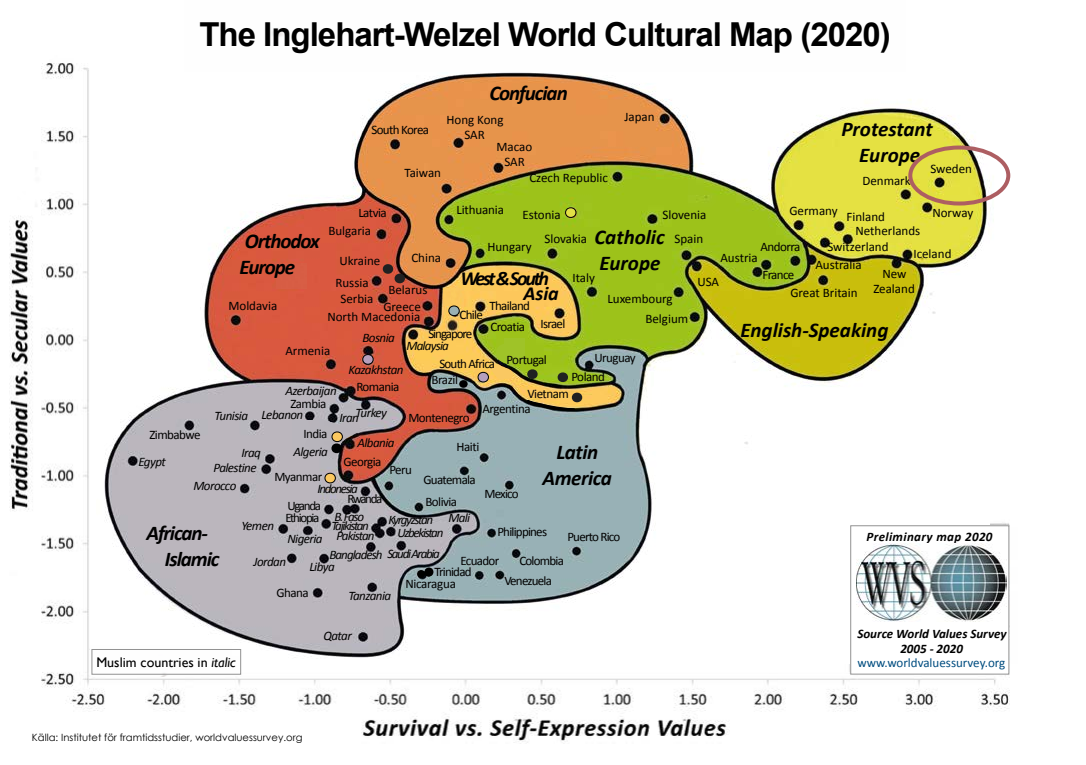
<style>
.page{position:relative;width:1086px;height:765px;background:#fff}
.page>*{position:absolute;margin:0;border:0;box-sizing:border-box;transform-origin:0 0}
.t1{font:700 33px "Arial";letter-spacing:-.03em;color:#000}
.t2{font:italic 700 21px/26px "Calibri";color:#000;text-align:center}
.t3{font:italic 700 21px/26px "Calibri";letter-spacing:-.05em;color:#000}
.t4{font:italic 700 21px/26px "Calibri";letter-spacing:-.02em;color:#000;text-align:center}
.t5{font:italic 700 20px "Calibri";letter-spacing:-.11em;color:#000}
.t6{font:14px "Gill Sans";color:#000}
.t7{font:13px/15px "Calibri";color:#000}
.t8{font:italic 13px/18px "Calibri";letter-spacing:-.045em;color:#000}
.t9{font:13px "Calibri";letter-spacing:-.02em;color:#000}
.t10{font:13px "Calibri";letter-spacing:-.04em;color:#000}
.t11{font:13px "Calibri";letter-spacing:-.06em;color:#000}
.t12{font:italic 13px "Calibri";letter-spacing:-.1em;color:#000}
.t13{font:13px "Calibri";letter-spacing:-.05em;color:#000}
.t14{font:italic 700 13px/15px "Calibri";color:#000;text-align:center}
.t15{font:italic 13px "Calibri";letter-spacing:-.07em;color:#000}
.t16{font:13px "Calibri";color:#004d80}
.t17{font:italic 700 13px "Calibri";letter-spacing:.03em;color:#000}
.t18{font:13px/12px "Calibri";letter-spacing:-.1em;color:#000}
.t19{font:13px/19px "Calibri";letter-spacing:-.08em;color:#000}
.t20{font:10px "Century Gothic";color:#000}
.s1{font-style:italic}
</style>
<div class="page">
<img style="left:9px;top:63px;width:1002px;height:680px">
<img style="left:96px;top:63px;width:894px;height:601px">
<img style="left:444px;top:288px;width:16px;height:17px">
<svg style="left:459px;top:380px;width:9px;height:8px"></svg>
<div style="left:851px;top:526px;width:158px;height:148px;background:#fff"></div>
<div style="left:850px;top:525px;width:159px;height:149px;border:1px solid #929292"></div>
<img style="left:857px;top:543px;width:149px;height:78px">
<svg style="left:564px;top:206px;width:13px;height:13px"></svg>
<svg style="left:322px;top:471px;width:14px;height:17px"></svg>
<svg style="left:361px;top:353px;width:13px;height:13px"></svg>
<img style="left:184px;top:29px;width:722px;height:42px">
<svg style="left:417px;top:567px;width:17px;height:11px"></svg>
<svg style="left:382px;top:264px;width:24px;height:20px"></svg>
<img style="left:277px;top:264px;width:30px;height:25px">
<svg style="left:557px;top:372px;width:12px;height:11px"></svg>
<img style="left:91px;top:645px;width:141px;height:11px">
<img style="left:91px;top:656px;width:149px;height:20px">
<svg style="left:525px;top:392px;width:83px;height:18px"></svg>
<img style="left:504px;top:338px;width:21px;height:1px">
<svg style="left:475px;top:339px;width:63px;height:45px;background:#a9aa38"></svg>
<img style="left:293px;top:421px;width:12px;height:29px">
<img style="left:305px;top:417px;width:36px;height:38px">
<img style="left:309px;top:421px;width:36px;height:38px">
<img style="left:327px;top:424px;width:22px;height:22px">
<img style="left:333px;top:420px;width:22px;height:21px">
<img style="left:341px;top:417px;width:21px;height:21px">
<svg style="left:330px;top:430px;width:13px;height:24px"></svg>
<svg style="left:308px;top:417px;width:13px;height:13px"></svg>
<div style="left:92px;top:649px;width:149px;height:26px;border:1px solid #929292"></div>
<svg style="left:445px;top:301px;width:15px;height:30px"></svg>
<div style="left:908px;top:146px;width:102px;height:60px;border:4px solid #ad5e62;border-radius:50%"></div>
<h1 class="t1" style="left:199px;top:12px;width:693px">The Inglehart-Welzel World Cultural Map (2020)</h1>
<h2 class="t3" style="left:489px;top:80px;width:80px">Confucian</h2>
<p class="t9" style="left:624px;top:108px;width:32px">Japan</p>
<p class="t7" style="left:446px;top:112px;width:59px;text-align:center">Hong Kong<br>SAR</p>
<h2 class="t2" style="left:841px;top:116px;width:93px">Protestant<br>Europe</h2>
<p class="t13" style="left:371px;top:121px;width:59px">South Korea</p>
<p class="t9" style="left:404px;top:164px;width:38px">Taiwan</p>
<p class="t7" style="left:496px;top:139px;width:37px;text-align:center">Macao<br>SAR</p>
<p class="t9" style="left:930px;top:160px;width:43px">Sweden</p>
<p class="t9" style="left:932px;top:204px;width:42px">Norway</p>
<p class="t7" style="left:529px;top:170px;width:80px">Czech Republic</p>
<p class="t7" style="left:862px;top:173px;width:50px">Denmark</p>
<p class="t9" style="left:456px;top:201px;width:49px">Lithuania</p>
<p class="t7" style="left:789px;top:203px;width:50px">Germany</p>
<p class="t7" style="left:827px;top:239px;width:63px">Switzerland</p>
<p class="t9" style="left:358px;top:204px;width:30px">Latvia</p>
<p class="t7" style="left:522px;top:207px;width:40px">Estonia</p>
<p class="t7" style="left:662px;top:207px;width:45px">Slovenia</p>
<p class="t7" style="left:855px;top:210px;width:66px;line-height:14px;text-indent:-9px">Finland<br>Netherlands</p>
<p class="t7" style="left:913px;top:246px;width:40px">Iceland</p>
<p class="t7" style="left:328px;top:223px;width:44px">Bulgaria</p>
<h2 class="t2" style="left:594px;top:224px;width:72px;text-align:left">Catholic<br>Europe</h2>
<h2 class="t3" style="left:239px;top:228px;width:82px">Orthodox<br>Europe</h2>
<p class="t7" style="left:544px;top:231px;width:44px">Slovakia</p>
<p class="t9" style="left:674px;top:230px;width:30px">Spain</p>
<p class="t10" style="left:760px;top:238px;width:41px">Andorra</p>
<p class="t7" style="left:487px;top:239px;width:46px">Hungary</p>
<p class="t7" style="left:339px;top:253px;width:43px">Ukraine</p>
<p class="t9" style="left:411px;top:249px;width:31px">China</p>
<p class="t7" style="left:720px;top:250px;width:39px">Austria</p>
<p class="t7" style="left:790px;top:251px;width:73px;line-height:28px;text-indent:25px">Australia<br>Great Britain</p>
<p class="t9" style="left:697px;top:273px;width:23px">USA</p>
<p class="t7" style="left:873px;top:266px;width:43px;text-align:center">New<br>Zealand</p>
<p class="t9" style="left:762px;top:266px;width:33px">France</p>
<h3 class="t5" style="left:460px;top:266px;width:90px">West &amp; South</h3>
<p class="t19" style="left:428px;top:305px;width:56px;text-indent:31px">Chile<br>Singapore</p>
<p class="t8" style="left:406px;top:336px;width:44px">Malaysia</p>
<p class="t9" style="left:572px;top:269px;width:24px">Italy</p>
<p class="t9" style="left:335px;top:274px;width:35px">Russia</p>
<p class="t7" style="left:383px;top:281px;width:46px;line-height:17px;text-align:center">Belarus<br>Greece</p>
<h3 class="t5" style="left:523px;top:281px;width:37px">Asia</h3>
<p class="t7" style="left:327px;top:290px;width:94px;line-height:18px;text-indent:13px">Serbia<br>North Macedonia</p>
<p class="t7" style="left:285px;top:343px;width:46px">Armenia</p>
<p class="t10" style="left:356px;top:378px;width:45px">Romania</p>
<p class="t7" style="left:645px;top:289px;width:44px;line-height:20px;text-indent:-38px">Luxembourg<br>Belgium</p>
<p class="t13" style="left:489px;top:297px;width:42px">Thailand</p>
<p class="t7" style="left:228px;top:298px;width:50px">Moldavia</p>
<p class="t9" style="left:540px;top:315px;width:27px">Israel</p>
<p class="t10" style="left:490px;top:318px;width:36px">Croatia</p>
<h2 class="t2" style="left:740px;top:317px;width:150px">English-Speaking</h2>
<p class="t8" style="left:362px;top:328px;width:34px">Bosnia</p>
<p class="t10" style="left:594px;top:349px;width:43px">Uruguay</p>
<p class="t10" style="left:506px;top:351px;width:42px">Portugal</p>
<p class="t11" style="left:439px;top:355px;width:57px">South Africa</p>
<p class="t8" style="left:348px;top:360px;width:57px">Kazakhstan</p>
<p class="t9" style="left:571px;top:368px;width:35px">Poland</p>
<p class="t9" style="left:431px;top:371px;width:28px">Brazil</p>
<p class="t8" style="left:285px;top:381px;width:53px">Azerbaijan</p>
<p class="t10" style="left:527px;top:385px;width:43px">Vietnam</p>
<p class="t9" style="left:290px;top:395px;width:38px">Zambia</p>
<p class="t9" style="left:482px;top:400px;width:50px">Argentina</p>
<p class="t8" style="left:261px;top:405px;width:43px">Lebanon</p>
<p class="t8" style="left:355px;top:403px;width:33px">Turkey</p>
<p class="t8" style="left:214px;top:406px;width:35px">Tunisia</p>
<p class="t8" style="left:339px;top:408px;width:21px">Iran</p>
<p class="t10" style="left:408px;top:409px;width:63px">Montenegro</p>
<p class="t9" style="left:303px;top:425px;width:26px">India</p>
<p class="t10" style="left:149px;top:426px;width:53px">Zimbabwe</p>
<p class="t8" style="left:138px;top:452px;width:29px">Egypt</p>
<p class="t8" style="left:357px;top:433px;width:39px">Albania</p>
<p class="t10" style="left:343px;top:453px;width:40px">Georgia</p>
<p class="t9" style="left:456px;top:438px;width:25px">Haiti</p>
<p class="t13" style="left:423px;top:471px;width:54px">Guatemala</p>
<h2 class="t4" style="left:542px;top:439px;width:71px">Latin<br>America</h2>
<p class="t8" style="left:293px;top:442px;width:36px">Algeria</p>
<p class="t8" style="left:241px;top:443px;width:21px">Iraq</p>
<p class="t8" style="left:193px;top:458px;width:65px;text-indent:20px">Palestine<br>Morocco</p>
<p class="t9" style="left:389px;top:461px;width:24px">Peru</p>
<p class="t10" style="left:274px;top:468px;width:49px">Myanmar</p>
<p class="t12" style="left:317px;top:480px;width:42px">Indonesia</p>
<p class="t9" style="left:484px;top:485px;width:36px">Mexico</p>
<p class="t11" style="left:497px;top:523px;width:51px">Philippines</p>
<p class="t11" style="left:519px;top:552px;width:46px">Colombia</p>
<p class="t9" style="left:347px;top:490px;width:36px">Rwanda</p>
<p class="t8" style="left:334px;top:507px;width:31px">B.Faso</p>
<p class="t10" style="left:425px;top:493px;width:33px">Bolivia</p>
<p class="t18" style="left:285px;top:500px;width:37px">Uganda<br>Ethiopia</p>
<p class="t8" style="left:448px;top:508px;width:23px">Mali</p>
<p class="t12" style="left:388px;top:511px;width:46px">Kyrgyzstan</p>
<p class="t12" style="left:331px;top:517px;width:39px">Tajikistan</p>
<p class="t8" style="left:241px;top:516px;width:34px">Yemen</p>
<p class="t8" style="left:253px;top:552px;width:34px">Jordan</p>
<h2 class="t3" style="left:165px;top:520px;width:56px;text-indent:-19px">African-<br>Islamic</h2>
<p class="t12" style="left:397px;top:524px;width:48px">Uzbekistan</p>
<p class="t15" style="left:336px;top:527px;width:40px">Pakistan</p>
<p class="t11" style="left:567px;top:528px;width:55px">Puerto Rico</p>
<p class="t8" style="left:309px;top:524px;width:27px;line-height:28px;text-indent:-22px">Nigeria<br>Libya</p>
<p class="t9" style="left:276px;top:584px;width:34px">Ghana</p>
<p class="t8" style="left:323px;top:626px;width:30px">Qatar</p>
<p class="t15" style="left:329px;top:545px;width:112px">Bangladesh SaudiArabia</p>
<p class="t13" style="left:460px;top:552px;width:41px">Ecuador</p>
<p class="t11" style="left:434px;top:563px;width:39px">Trinidad</p>
<p class="t11" style="left:504px;top:572px;width:49px">Venezuela</p>
<p class="t9" style="left:405px;top:575px;width:52px">Nicaragua</p>
<p class="t8" style="left:348px;top:586px;width:44px">Tanzania</p>
<p class="t6" style="left:96px;top:654px;width:141px">Muslim countries in <span class="s1">italic</span></p>
<p class="t20" style="left:32px;top:730px;width:272px">Källa: Institutet för framtidsstudier, worldvaluessurvey.org</p>
<p class="t17" style="left:866px;top:528px;width:128px">Preliminary map 2020</p>
<p class="t14" style="left:857px;top:626px;width:151px">Source World Values Survey<br>2005 - 2020</p>
<p class="t16" style="left:857px;top:654px;width:149px">www.worldvaluessurvey.org</p>
</div>
